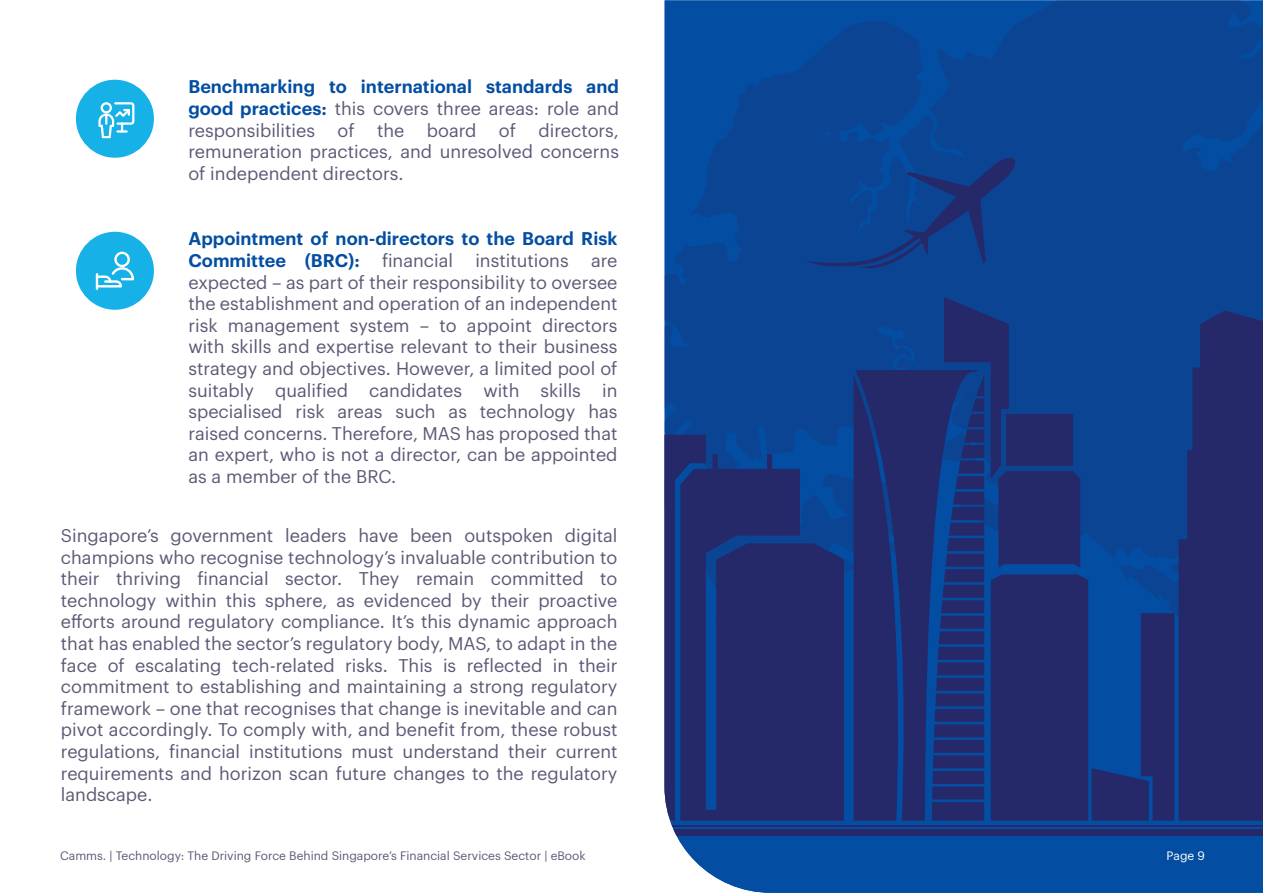
<style>
.page{position:relative;width:1263px;height:893px;background:#fff}
.page>*{position:absolute;margin:0;border:0;box-sizing:border-box;transform-origin:0 0}
.t1{font:18px/21.6px "Graphik";color:#5b5a76;text-align:justify}
.t2{font:12px "Graphik";color:#5b5a76}
.t3{font:12px "Graphik";color:#fff}
.s1{font-weight:600;color:#034ea2}
</style>
<div class="page">
<svg style="left:664px;top:0;width:599px;height:472px;background:#094696"></svg>
<svg style="left:747px;top:80px;width:48px;height:27px"></svg>
<div style="left:724px;top:135px;width:44px;height:59px;background:#0b4493"></div>
<svg style="left:844px;top:472px;width:10px;height:203px;background:#07489a"></svg>
<svg style="left:664px;top:435px;width:42px;height:386px;background:#20377b"></svg>
<svg style="left:680px;top:454px;width:164px;height:367px;background:#202d70"></svg>
<svg style="left:855px;top:334px;width:77px;height:487px;background:#1b3177"></svg>
<svg style="left:854px;top:375px;width:56px;height:446px;background:#222b6d"></svg>
<svg style="left:932px;top:297px;width:331px;height:524px;background:#19347b"></svg>
<svg style="left:801px;top:155px;width:216px;height:120px;background:#0e408d"></svg>
<div style="left:664px;top:822px;width:599px;height:71px;background:#034ea2"></div>
<hr style="left:664px;top:825px;width:599px;height:1px;background:#252869">
<div style="left:664px;top:830px;width:599px;height:6px;background:#252869"></div>
<div style="left:76px;top:80px;width:78px;height:78px;background:#16b1e7;border-radius:50%"></div>
<svg style="left:98px;top:102px;width:36px;height:36px"></svg>
<div style="left:76px;top:232px;width:78px;height:78px;background:#16b1e7;border-radius:50%"></div>
<svg style="left:96px;top:252px;width:38px;height:38px"></svg>
<p class="t1" style="left:188px;top:75px;width:432px"><span class="s1">Benchmarking to international standards and good practices:</span> this covers three areas: role and responsibilities of the board of directors, remuneration practices, and unresolved concerns of independent directors.</p>
<p class="t1" style="left:188px;top:227px;width:431px"><span class="s1">Appointment of non-directors to the Board Risk Committee (BRC):</span> financial institutions are expected – as part of their responsibility to oversee the establishment and operation of an independent risk management system – to appoint directors with skills and expertise relevant to their business strategy and objectives. However, a limited pool of suitably qualified candidates with skills in specialised risk areas such as technology has raised concerns. Therefore, MAS has proposed that an expert, who is not a director, can be appointed as a member of the BRC.</p>
<p class="t1" style="left:61px;top:523px;width:558px">Singapore’s government leaders have been outspoken digital champions who recognise technology’s invaluable contribution to their thriving financial sector. They remain committed to technology within this sphere, as evidenced by their proactive efforts around regulatory compliance. It’s this dynamic approach that has enabled the sector’s regulatory body, MAS, to adapt in the face of escalating tech-related risks. This is reflected in their commitment to establishing and maintaining a strong regulatory framework – one that recognises that change is inevitable and can pivot accordingly. To comply with, and benefit from, these robust regulations, financial institutions must understand their current requirements and horizon scan future changes to the regulatory landscape.</p>
<p class="t2" style="left:60px;top:847px;width:527px">Camms. | Technology: The Driving Force Behind Singapore’s Financial Services Sector | eBook</p>
<p class="t3" style="left:1166px;top:847px;width:40px">Page 9</p>
</div>
